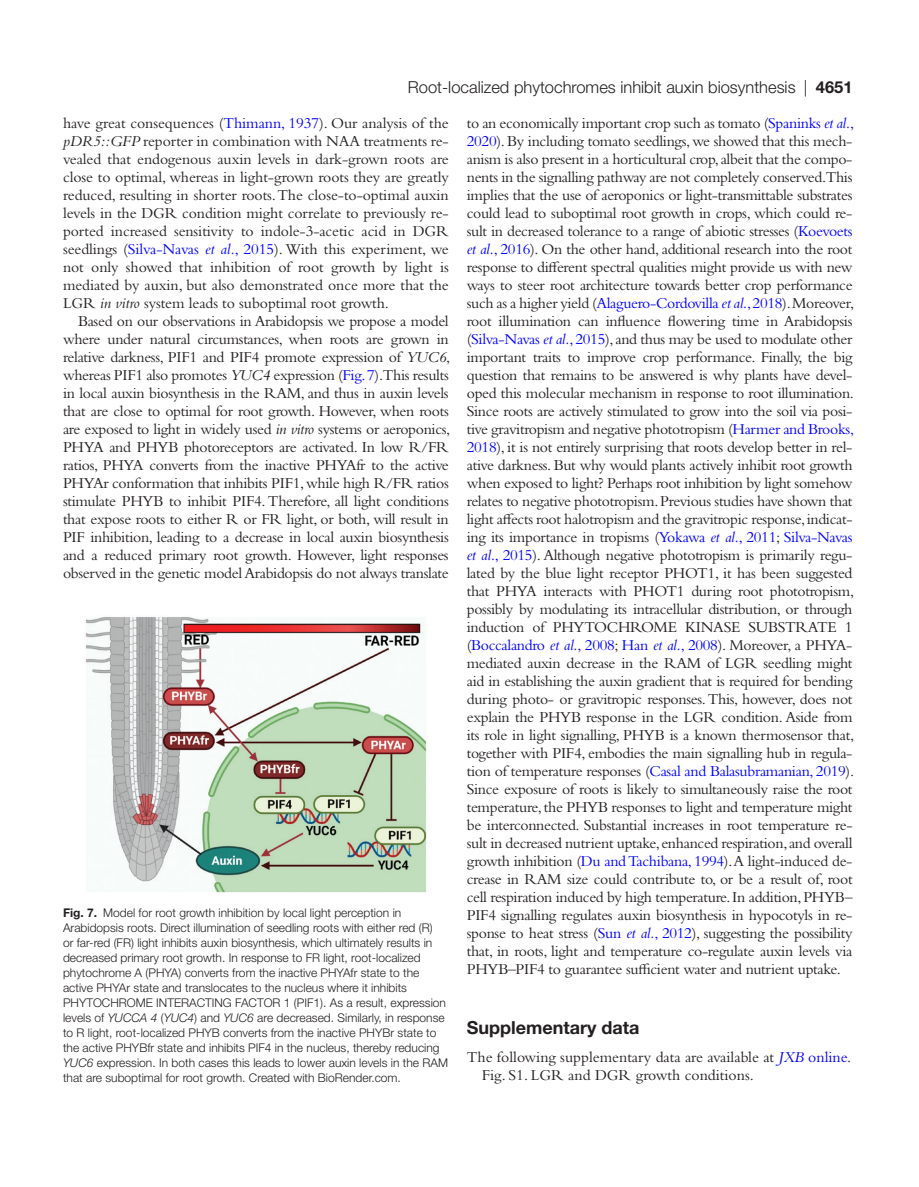
<style>
.page{position:relative;width:919px;height:1187px;background:#fff}
.page>*{position:absolute;margin:0;border:0;box-sizing:border-box;transform-origin:0 0}
.t1{font:700 18px "Helvetica Neue LT Std";color:#231f20}
.t2{font:300 16.5px "Helvetica Neue LT Std";color:#231f20}
.t3{font:15.75px/18px "Bembo Std";letter-spacing:-.005em;color:#231f20;text-align:justify}
.t4{font:300 12px/15px "Helvetica Neue LT Std";color:#231f20}
.s1{font-weight:700}
.s2{color:#00f}
.s3{font-style:italic}
.s4{font-style:italic;color:#00f}
</style>
<div class="page">
<img style="left:85px;top:617px;width:342px;height:276px">
<p class="t2" style="left:408px;top:77px;width:446px">Root-localized phytochromes inhibit auxin biosynthesis | <span class="s1">4651</span></p>
<p class="t3" style="left:63px;top:113px;width:387px">have great consequences (<span class="s2">Thimann, 1937</span>). Our analysis of the <span class="s3">pDR5::GFP</span> reporter in combination with NAA treatments re&shy;vealed that endogenous auxin levels in dark-grown roots are close to optimal, whereas in light-grown roots they are greatly reduced, resulting in shorter roots. The close-to-optimal auxin levels in the DGR condition might correlate to previously re&shy;ported increased sensitivity to indole-3-acetic acid in DGR seedlings (<span class="s2">Silva-Navas</span> <span class="s4">et al.</span><span class="s2">, 2015</span>). With this experiment, we not only showed that inhibition of root growth by light is mediated by auxin, but also demonstrated once more that the LGR <span class="s3">in vitro</span> system leads to suboptimal root growth.</p>
<p class="t3" style="left:63px;top:311px;width:389px;text-indent:15px">Based on our observations in Arabidopsis we propose a model where under natural circumstances, when roots are grown in relative darkness, PIF1 and PIF4 promote expression of <span class="s3">YUC6</span>, whereas PIF1 also promotes <span class="s3">YUC4</span> expression (<span class="s2">Fig. 7</span>).This results in local auxin biosynthesis in the RAM, and thus in auxin levels that are close to optimal for root growth. However, when roots are exposed to light in widely used <span class="s3">in vitro</span> systems or aeroponics, PHYA and PHYB photoreceptors are activated. In low R/FR ratios, PHYA converts from the inactive PHYAfr to the active PHYAr conformation that inhibits PIF1, while high R/FR ratios stimulate PHYB to inhibit PIF4. Therefore, all light conditions that expose roots to either R or FR light, or both, will result in PIF inhibition, leading to a decrease in local auxin biosynthesis and a reduced primary root growth. However, light responses observed in the genetic model Arabidopsis do not always translate</p>
<p class="t3" style="left:466px;top:113px;width:389px">to an economically important crop such as tomato (<span class="s2">Spaninks</span> <span class="s4">et al.</span><span class="s2">, 2020</span>). By including tomato seedlings, we showed that this mech&shy;anism is also present in a horticultural crop, albeit that the compo&shy;nents in the signalling pathway are not completely conserved.This implies that the use of aeroponics or light-transmittable substrates could lead to suboptimal root growth in crops, which could re&shy;sult in decreased tolerance to a range of abiotic stresses (<span class="s2">Koevoets </span><span class="s4">et al.</span><span class="s2">, 2016</span>). On the other hand, additional research into the root response to different spectral qualities might provide us with new ways to steer root architecture towards better crop performance such as a higher yield (<span class="s2">Alaguero-Cordovilla</span> <span class="s4">et al.</span><span class="s2">, 2018</span>). Moreover, root illumination can influence flowering time in Arabidopsis (<span class="s2">Silva-Navas</span> <span class="s4">et al.</span><span class="s2">, 2015</span>), and thus may be used to modulate other important traits to improve crop performance. Finally, the big question that remains to be answered is why plants have devel&shy;oped this molecular mechanism in response to root illumination.<br>Since roots are actively stimulated to grow into the soil via posi&shy;tive gravitropism and negative phototropism (<span class="s2">Harmer and Brooks, 2018</span>), it is not entirely surprising that roots develop better in rel&shy;ative darkness. But why would plants actively inhibit root growth when exposed to light? Perhaps root inhibition by light somehow relates to negative phototropism. Previous studies have shown that light affects root halotropism and the gravitropic response, indicat&shy;ing its importance in tropisms (<span class="s2">Yokawa</span> <span class="s4">et al.</span><span class="s2">, 2011</span>; <span class="s2">Silva-Navas </span><span class="s4">et al.</span><span class="s2">, 2015</span>). Although negative phototropism is primarily regu&shy;lated by the blue light receptor PHOT1, it has been suggested that PHYA interacts with PHOT1 during root phototropism, possibly by modulating its intracellular distribution, or through induction of PHYTOCHROME KINASE SUBSTRATE 1 (<span class="s2">Boccalandro</span> <span class="s4">et al.</span><span class="s2">, 2008</span>; <span class="s2">Han</span> <span class="s4">et al.</span><span class="s2">, 2008</span>). Moreover, a PHYA&shy;mediated auxin decrease in the RAM of LGR seedling might aid in establishing the auxin gradient that is required for bending during photo- or gravitropic responses. This, however, does not explain the PHYB response in the LGR condition. Aside from its role in light signalling, PHYB is a known thermosensor that, together with PIF4, embodies the main signalling hub in regula&shy;tion of temperature responses (<span class="s2">Casal and Balasubramanian, 2019</span>).<br>Since exposure of roots is likely to simultaneously raise the root temperature, the PHYB responses to light and temperature might be interconnected. Substantial increases in root temperature re&shy;sult in decreased nutrient uptake, enhanced respiration, and overall growth inhibition (<span class="s2">Du and Tachibana, 1994</span>). A light-induced de&shy;crease in RAM size could contribute to, or be a result of, root cell respiration induced by high temperature. In addition, PHYB– PIF4 signalling regulates auxin biosynthesis in hypocotyls in re&shy;sponse to heat stress (<span class="s2">Sun</span> <span class="s4">et al.</span><span class="s2">, 2012</span>), suggesting the possibility that, in roots, light and temperature co-regulate auxin levels via PHYB–PIF4 to guarantee sufficient water and nutrient uptake.</p>
<p class="t4" style="left:63px;top:904px;width:386px"><span class="s1">Fig. 7.</span> Model for root growth inhibition by local light perception in Arabidopsis roots. Direct illumination of seedling roots with either red (R)<br>or far-red (FR) light inhibits auxin biosynthesis, which ultimately results in decreased primary root growth. In response to FR light, root-localized phytochrome A (PHYA) converts from the inactive PHYAfr state to the active PHYAr state and translocates to the nucleus where it inhibits PHYTOCHROME INTERACTING FACTOR 1 (PIF1). As a result, expression levels of <span class="s3">YUCCA 4</span> (<span class="s3">YUC4</span>) and <span class="s3">YUC6</span> are decreased. Similarly, in response to R light, root-localized PHYB converts from the inactive PHYBr state to the active PHYBfr state and inhibits PIF4 in the nucleus, thereby reducing <span class="s3">YUC6</span> expression. In both cases this leads to lower auxin levels in the RAM that are suboptimal for root growth. Created with BioRender.com.</p>
<p class="t1" style="left:467px;top:1016px;width:174px">Supplementary data</p>
<p class="t3" style="left:482px;top:1047px;width:371px;text-indent:-15px">The following supplementary data are available at <span class="s4">JXB</span> <span class="s2">online</span>.<br>Fig. S1. LGR and DGR growth conditions.</p>
</div>
